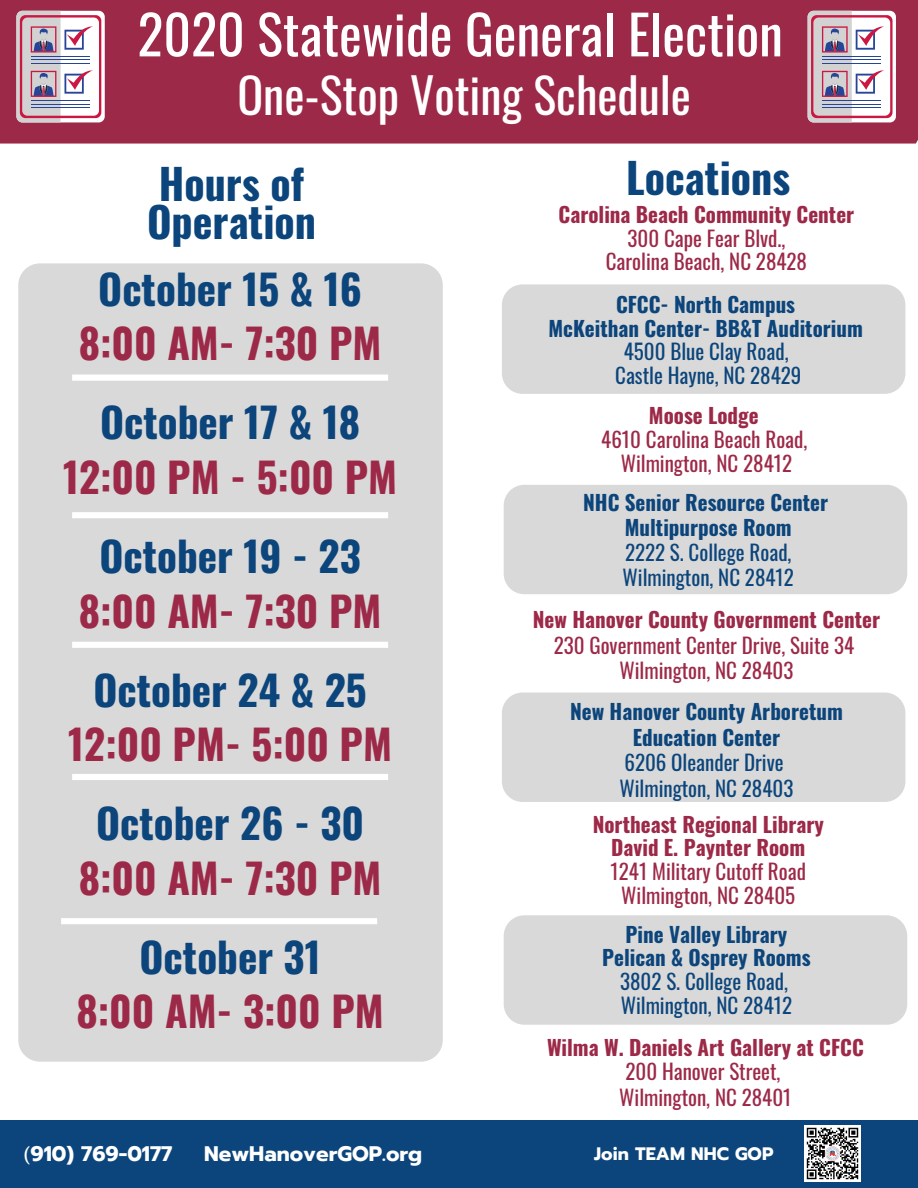
<style>
.page{position:relative;width:918px;height:1188px;background:#fff}
.page>*{position:absolute;margin:0;border:0;box-sizing:border-box;transform-origin:0 0}
.t1{font:54px "Oswald";color:#fff}
.t2{font:48px "Oswald";color:#fff}
.t3{font:700 42px/38px "Oswald";color:#0c457b}
.t4{font:700 41.1px "Oswald";color:#9d2948}
.t5{font:700 41.1px "Oswald";color:#0c457b}
.t6{font:21px/23.7px "Oswald";color:#9d2948;text-align:center}
.t7{font:700 21px/23.7px "Oswald";color:#0c457b;text-align:center}
.t8{font:21px/23.7px "Oswald";color:#0c457b}
.t9{font:700 21px/23.7px "Oswald";color:#9d2948;text-align:center}
.t10{font:700 21px "Prompt";color:#fff}
.t11{font:700 18px "Prompt";color:#fff}
.s1{font-family:"Minion Pro"}
</style>
<div class="page">
<div style="left:0;top:0;width:918px;height:144px;background:#9d2948"></div>
<div style="left:0;top:1121px;width:918px;height:67px;background:#0c457b"></div>
<div style="left:504px;top:485px;width:403px;height:109px;background:#d9d9d9;border-radius:21px"></div>
<div style="left:18px;top:263px;width:425px;height:799px;background:#d9d9d9;border-radius:22px"></div>
<div style="left:502px;top:284px;width:403px;height:110px;background:#d9d9d9;border-radius:21px"></div>
<div style="left:502px;top:693px;width:403px;height:109px;background:#d9d9d9;border-radius:21px"></div>
<div style="left:504px;top:915px;width:403px;height:110px;background:#d9d9d9;border-radius:21px"></div>
<svg style="left:72px;top:375px;width:316px;height:6px;background:#fcfcfc"></svg>
<div style="left:72px;top:512px;width:316px;height:6px;background:#fff"></div>
<div style="left:72px;top:642px;width:316px;height:6px;background:#fff"></div>
<div style="left:72px;top:774px;width:316px;height:6px;background:#fff"></div>
<div style="left:61px;top:918px;width:316px;height:6px;background:#fff"></div>
<div style="left:808px;top:11px;width:88px;height:111px;background:#fff;border-radius:6px"></div>
<svg style="left:808px;top:11px;width:85px;height:111px"></svg>
<hr style="left:822px;top:56px;width:59px;height:1px;background:#274598">
<hr style="left:822px;top:59px;width:59px;height:1px;background:#274598">
<hr style="left:822px;top:63px;width:59px;height:1px;background:#274598">
<hr style="left:822px;top:100px;width:59px;height:1px;background:#274598">
<hr style="left:822px;top:104px;width:59px;height:1px;background:#274598">
<hr style="left:822px;top:107px;width:59px;height:1px;background:#274598">
<div style="left:16px;top:11px;width:89px;height:111px;background:linear-gradient(to bottom,#fff,#fff);border-radius:6px"></div>
<svg style="left:16px;top:11px;width:85px;height:111px"></svg>
<hr style="left:31px;top:56px;width:59px;height:1px;background:#274598">
<hr style="left:31px;top:59px;width:59px;height:1px;background:#274598">
<hr style="left:31px;top:63px;width:59px;height:1px;background:#274598">
<hr style="left:31px;top:100px;width:59px;height:1px;background:#274598">
<hr style="left:31px;top:104px;width:59px;height:1px;background:#274598">
<hr style="left:31px;top:107px;width:59px;height:1px;background:#274598">
<img style="left:804px;top:1125px;width:56px;height:56px">
<h1 class="t1" style="left:137px;top:-8px;width:647px">2020 Statewide General Election</h1>
<h2 class="t2" style="left:237px;top:58px;width:455px">One-Stop Voting Schedule</h2>
<h3 class="t3" style="left:147px;top:163px;width:171px">Hours of<br>Operation</h3>
<h3 class="t5" style="left:98px;top:257px;width:265px">October 15 &amp; 16</h3>
<h3 class="t4" style="left:79px;top:311px;width:304px">8:00 AM- 7:30 PM</h3>
<h3 class="t5" style="left:100px;top:390px;width:262px">October 17 &amp; 18</h3>
<h3 class="t4" style="left:63px;top:445px;width:336px">12:00 PM - 5:00 PM</h3>
<h3 class="t5" style="left:99px;top:524px;width:263px">October 19 - 23</h3>
<h3 class="t4" style="left:79px;top:579px;width:304px">8:00 AM- 7:30 PM</h3>
<h3 class="t5" style="left:93px;top:658px;width:275px">October 24 &amp; 25</h3>
<h3 class="t4" style="left:68px;top:712px;width:325px">12:00 PM- 5:00 PM</h3>
<h3 class="t5" style="left:96px;top:791px;width:270px">October 26 - 30</h3>
<h3 class="t4" style="left:79px;top:846px;width:304px">8:00 AM- 7:30 PM</h3>
<h3 class="t5" style="left:139px;top:925px;width:183px">October 31</h3>
<h3 class="t4" style="left:76px;top:979px;width:309px">8:00 AM- 3:00 PM</h3>
<p class="t10" style="left:23px;top:1138px;width:151px"><span class="s1">(</span>910) 769-0177</p>
<p class="t10" style="left:204px;top:1138px;width:220px">NewHanoverGOP.org</p>
<h3 class="t3" style="left:626px;top:157px;width:165px">Locations</h3>
<p class="t9" style="left:559px;top:202px;width:297px">Carolina Beach Community Center</p>
<p class="t6" style="left:606px;top:225px;width:203px">300 Cape Fear Blvd.,<br>Carolina Beach, NC 28428</p>
<p class="t7" style="left:548px;top:292px;width:316px">CFCC- North Campus<br>McKeithan Center- BB&amp;T Auditorium</p>
<p class="t8" style="left:615px;top:339px;width:188px;text-align:center">4500 Blue Clay Road,<br>Castle Hayne, NC 28429</p>
<p class="t9" style="left:649px;top:403px;width:111px">Moose Lodge</p>
<p class="t6" style="left:601px;top:427px;width:208px">4610 Carolina Beach Road,<br>Wilmington, NC 28412</p>
<p class="t7" style="left:583px;top:489px;width:247px;line-height:24.8px">NHC Senior Resource Center<br>Multipurpose Room</p>
<p class="t8" style="left:623px;top:539px;width:173px;line-height:24.8px">2222 S. College Road,<br>Wilmington, NC 28412</p>
<p class="t9" style="left:533px;top:607px;width:349px">New Hanover County Government Center</p>
<p class="t6" style="left:554px;top:631px;width:302px;line-height:25.5px">230 Government Center Drive, Suite 34<br>Wilmington, NC 28403</p>
<p class="t7" style="left:570px;top:698px;width:274px;line-height:25.5px">New Hanover County Arboretum<br>Education Center</p>
<p class="t8" style="left:619px;top:749px;width:175px;line-height:25.5px">6206 Oleander Drive<br>Wilmington, NC 28403</p>
<p class="t9" style="left:593px;top:811px;width:233px">Northeast Regional Library<br>David E. Paynter Room</p>
<p class="t6" style="left:611px;top:859px;width:197px">1241 Military Cutoff Road<br>Wilmington, NC 28405</p>
<p class="t7" style="left:602px;top:921px;width:210px">Pine Valley Library<br>Pelican &amp; Osprey Rooms</p>
<p class="t8" style="left:620px;top:969px;width:174px">3802 S. College Road,<br>Wilmington, NC 28412</p>
<p class="t9" style="left:547px;top:1035px;width:318px">Wilma W. Daniels Art Gallery at CFCC</p>
<p class="t6" style="left:619px;top:1057px;width:174px;line-height:25.8px;text-align:left">200 Hanover Street,<br>Wilmington, NC 28401</p>
<p class="t11" style="left:594px;top:1140px;width:181px">Join TEAM NHC GOP</p>
</div>
